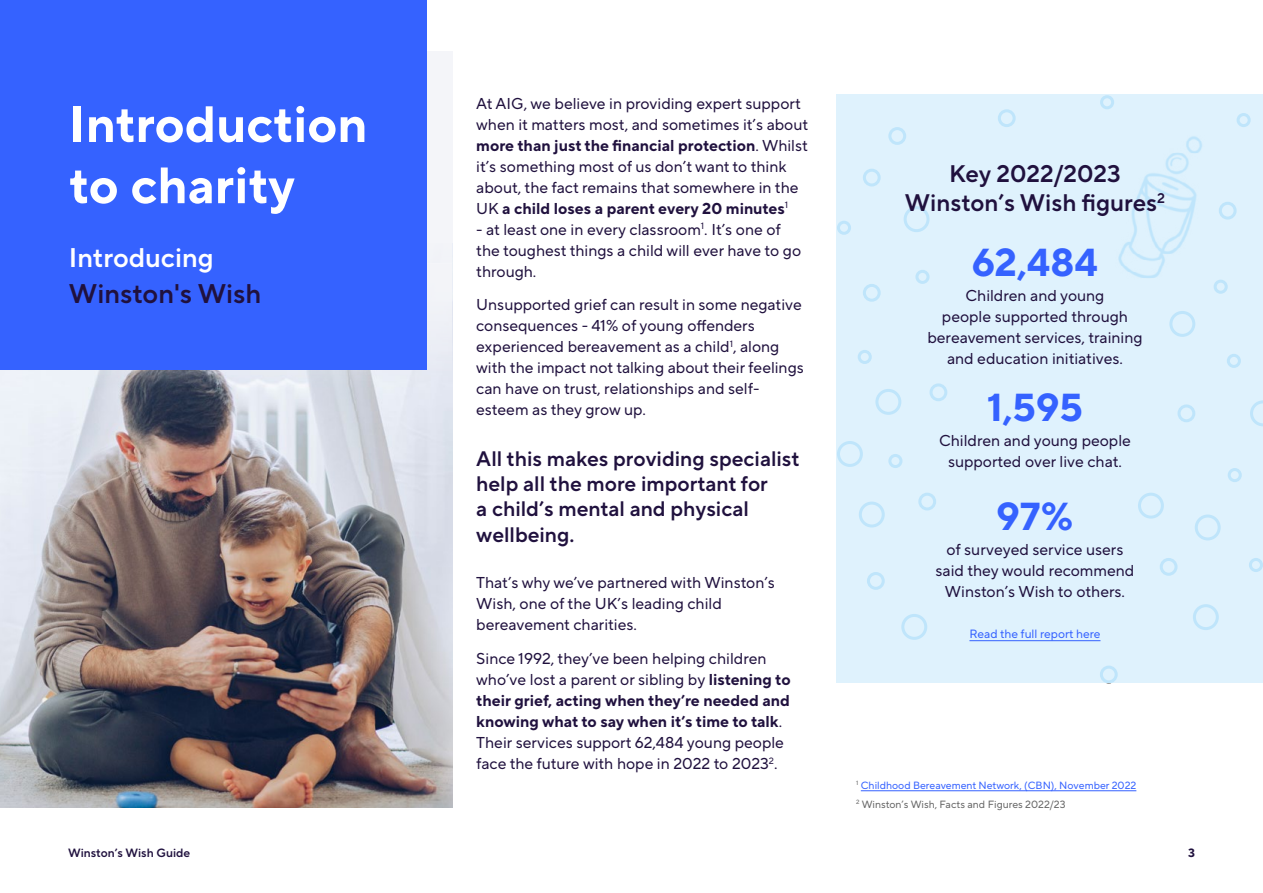
<style>
.page{position:relative;width:1263px;height:893px;background:#fff}
.page>*{position:absolute;margin:0;border:0;box-sizing:border-box;transform-origin:0 0}
.t1{font:700 51px "TT Norms Pro";color:#fff}
.Body_Copy{font:700 39px "TT Norms Pro";color:#3562ff}
.t2{font:27px/36px "TT Norms Pro Dm Bd";color:#20113e}
.t3{font:24px/28.8px "TT Norms Pro Dm Bd";color:#20113e;text-align:center}
.t4{font:21px/25.2px "TT Norms Pro Dm Bd";color:#20113e}
.Body_Copy-2{font:15.75px/21px "TT Norms Pro";color:#20113e}
.Body_Copy_End{font:15.75px/21px "TT Norms Pro";color:#20113e}
.Body_Copy-3{font:12px "TT Norms Pro";color:#3562ff}
.t5{font:12px "TT Norms Pro Dm Bd";color:#20113e}
.t6{font:700 12px "TT Norms Pro";color:#20113e}
.Disclaimer-Sources{font:10.5px "TT Norms Pro";color:#3562ff}
.Disclaimer-Sources-2{font:10.5px "TT Norms Pro";color:#666}
.s1{color:#fff}
.s2{font-weight:700}
</style>
<div class="page">
<img style="left:0;top:387px;width:452px;height:421px">
<svg style="left:0;top:233px;width:452px;height:154px"></svg>
<svg style="left:0;top:263px;width:452px;height:114px;fill:#eaedf5"></svg>
<div style="left:836px;top:94px;width:427px;height:589px;background:#dff2fd"></div>
<img style="left:1118px;top:126px;width:129px;height:159px">
<div style="left:1219px;top:202px;width:17px;height:18px;border:3px solid #000;border-radius:50%"></div>
<div style="left:863px;top:284px;width:18px;height:18px;border:3px solid #000;border-radius:50%"></div>
<div style="left:998px;top:109px;width:18px;height:18px;border:3px solid #000;border-radius:50%"></div>
<div style="left:1177px;top:404px;width:18px;height:18px;border:3px solid #000;border-radius:50%"></div>
<div style="left:1160px;top:558px;width:17px;height:18px;border:3px solid #000;border-radius:50%"></div>
<div style="left:1100px;top:666px;width:18px;height:17px;border:3px solid #000;border-radius:50%"></div>
<div style="left:867px;top:572px;width:18px;height:18px;border:3px solid #000;border-radius:50%"></div>
<div style="left:918px;top:493px;width:18px;height:17px;border:3px solid #000;border-radius:50%"></div>
<div style="left:929px;top:383px;width:18px;height:18px;border:3px solid #000;border-radius:50%"></div>
<div style="left:863px;top:169px;width:18px;height:17px;border:3px solid #000;border-radius:50%"></div>
<div style="left:1227px;top:354px;width:14px;height:14px;border:3px solid #000;border-radius:50%"></div>
<div style="left:1228px;top:468px;width:14px;height:14px;border:3px solid #000;border-radius:50%"></div>
<div style="left:1249px;top:558px;width:14px;height:14px;border:3px solid #000;border-radius:50%"></div>
<div style="left:858px;top:350px;width:14px;height:14px;border:3px solid #000;border-radius:50%"></div>
<div style="left:915px;top:270px;width:14px;height:14px;border:3px solid #000;border-radius:50%"></div>
<div style="left:837px;top:221px;width:14px;height:14px;border:3px solid #000;border-radius:50%"></div>
<div style="left:1213px;top:280px;width:15px;height:14px;border:3px solid #000;border-radius:50%"></div>
<div style="left:1236px;top:113px;width:15px;height:14px;border:3px solid #000;border-radius:50%"></div>
<div style="left:1100px;top:95px;width:14px;height:14px;border:3px solid #000;border-radius:50%"></div>
<div style="left:904px;top:206px;width:25px;height:26px;border:3px solid #000;border-radius:50%"></div>
<div style="left:837px;top:441px;width:26px;height:26px;border:3px solid #000;border-radius:50%"></div>
<div style="left:875px;top:389px;width:26px;height:26px;border:3px solid #000;border-radius:50%"></div>
<div style="left:1138px;top:493px;width:26px;height:26px;border:3px solid #000;border-radius:50%"></div>
<div style="left:1195px;top:514px;width:26px;height:26px;border:3px solid #000;border-radius:50%"></div>
<div style="left:1193px;top:604px;width:26px;height:26px;border:3px solid #000;border-radius:50%"></div>
<div style="left:859px;top:502px;width:26px;height:25px;border:3px solid #000;border-radius:50%"></div>
<div style="left:901px;top:614px;width:26px;height:26px;border:3px solid #000;border-radius:50%"></div>
<div style="left:1169px;top:311px;width:26px;height:26px;border:3px solid #000;border-radius:50%"></div>
<svg style="left:1250px;top:400px;width:13px;height:26px"></svg>
<div style="left:888px;top:127px;width:18px;height:18px;border:3px solid #000;border-radius:50%"></div>
<div style="left:888px;top:454px;width:14px;height:14px;border:3px solid #000;border-radius:50%"></div>
<div style="left:0;top:0;width:427px;height:370px;background:#3562ff"></div>
<hr style="left:861px;top:790px;width:275px;height:1px;background:#3562ff">
<hr style="left:969px;top:640px;width:131px;height:1px;background:#3562ff">
<h1 class="t1" style="left:69px;top:87px;width:300px">Introduction</h1>
<h1 class="t1" style="left:69px;top:148px;width:228px">to charity</h1>
<h3 class="t2" style="left:69px;top:239px;width:194px"><span class="s1">Introducing<br></span>Winston's Wish</h3>
<p class="Body_Copy-2" style="left:476px;top:92px;width:333px">At AIG, we believe in providing expert support when it matters most, and sometimes it’s about <span class="s2">more than just the financial protection</span>. Whilst it’s something most of us don’t want to think about, the fact remains that somewhere in the UK <span class="s2">a child loses a parent every 20 minutes</span><sup>1</sup></p>
<p class="Body_Copy-2" style="left:476px;top:218px;width:326px">- at least one in every classroom<sup>1</sup>. It’s one of the toughest things a child will ever have to go through.</p>
<p class="Body_Copy_End" style="left:476px;top:294px;width:329px">Unsupported grief can result in some negative consequences - 41% of young offenders experienced bereavement as a child<sup>1</sup>, along with the impact not talking about their feelings can have on trust, relationships and self&shy;esteem as they grow up.</p>
<h5 class="t4" style="left:476px;top:446px;width:325px">All this makes providing specialist help all the more important for<br>a child’s mental and physical wellbeing.</h5>
<p class="Body_Copy-2" style="left:476px;top:572px;width:300px">That’s why we’ve partnered with Winston’s<br>Wish, one of the UK’s leading child bereavement charities.</p>
<p class="Body_Copy-2" style="left:476px;top:648px;width:316px">Since 1992, they’ve been helping children who’ve lost a parent or sibling by <span class="s2">listening to their grief, acting when they’re needed and knowing what to say when it’s time to talk</span>.<br>Their services support 62,484 young people face the future with hope in 2022 to 2023<sup>2</sup>.</p>
<h4 class="t3" style="left:905px;top:159px;width:262px">Key 2022/2023<br>Winston’s Wish figures<sup>2</sup></h4>
<p class="Body_Copy" style="left:972px;top:233px;width:128px">62,484</p>
<p class="Body_Copy-2" style="left:927px;top:285px;width:216px;text-align:center">Children and young<br>people supported through bereavement services, training and education initiatives.</p>
<p class="Body_Copy" style="left:987px;top:378px;width:97px">1,595</p>
<p class="Body_Copy-2" style="left:939px;top:430px;width:193px;text-align:center">Children and young people supported over live chat.</p>
<p class="Body_Copy" style="left:996px;top:487px;width:78px">97%</p>
<p class="Body_Copy-2" style="left:935px;top:539px;width:200px;text-align:center">of surveyed service users said they would recommend<br>Winston’s Wish to others.</p>
<p class="Body_Copy-3" style="left:969px;top:625px;width:133px">Read the full report here</p>
<p class="Disclaimer-Sources" style="left:856px;top:777px;width:282px"><sup>1</sup> Childhood Bereavement Network, (CBN), November 2022</p>
<p class="Disclaimer-Sources-2" style="left:856px;top:797px;width:211px"><sup>2</sup> Winston’s Wish, Facts and Figures 2022/23</p>
<p class="t5" style="left:68px;top:844px;width:124px">Winston’s Wish Guide</p>
<p class="t6" style="left:1188px;top:844px;width:8px">3</p>
</div>
